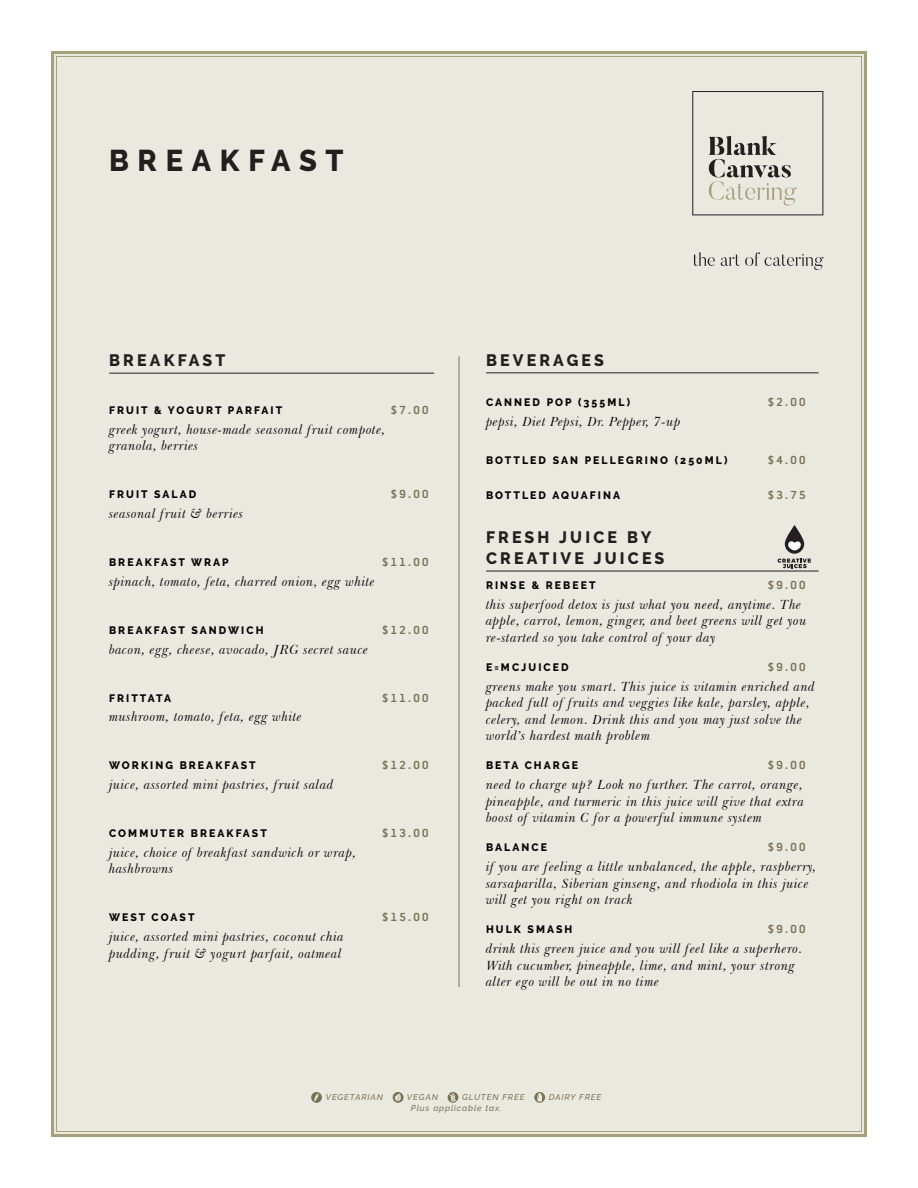
<style>
.page{position:relative;width:918px;height:1188px;background:#fff}
.page>*{position:absolute;margin:0;border:0;box-sizing:border-box;transform-origin:0 0}
.t1{font:800 30px "Raleway";letter-spacing:.3em;color:#231f20}
.t2{font:800 16.5px/21px "Raleway";letter-spacing:.2em;color:#231f20}
.t3{font:italic 13.5px/16.5px "Baskerville BT";letter-spacing:.04em;color:#040503}
.t4{font:700 12px "Anivers";letter-spacing:.2em;color:#757353}
.t5{font:800 10.8px "Raleway";letter-spacing:.2em;color:#040503}
.t6{font:italic 500 8.4px "Raleway";letter-spacing:.1em;color:#757353}
</style>
<div class="page">
<div style="left:51px;top:51px;width:816px;height:1086px;background:#eae9df"></div>
<hr style="left:459px;top:356px;width:1px;height:631px;background:#757353">
<svg style="left:692px;top:91px;width:131px;height:124px;background:#d7d5cc"></svg>
<svg style="left:693px;top:252px;width:22px;height:14px"></svg>
<svg style="left:721px;top:252px;width:103px;height:18px;background:#cfcdc5"></svg>
<svg style="left:311px;top:1092px;width:11px;height:11px"></svg>
<svg style="left:393px;top:1092px;width:11px;height:11px"></svg>
<svg style="left:447px;top:1092px;width:12px;height:11px"></svg>
<svg style="left:534px;top:1092px;width:11px;height:11px"></svg>
<hr style="left:109px;top:373px;width:325px;height:1px;background:#231f20">
<hr style="left:486px;top:373px;width:333px;height:1px;background:#231f20">
<hr style="left:486px;top:571px;width:333px;height:1px;background:#231f20">
<svg style="left:778px;top:559px;width:33px;height:9px"></svg>
<svg style="left:785px;top:525px;width:19px;height:29px"></svg>
<svg style="left:788px;top:541px;width:13px;height:9px"></svg>
<h1 class="t1" style="left:109px;top:143px;width:236px">BREAKFAST</h1>
<p class="t2" style="left:109px;top:350px;width:118px">BREAKFAST</p>
<p class="t5" style="left:109px;top:404px;width:175px">FRUIT &amp; YOGURT PARFAIT</p>
<p class="t4" style="left:391px;top:404px;width:39px">$7.00</p>
<p class="t3" style="left:109px;top:421px;width:278px">greek yogurt, house-made seasonal fruit compote, granola, berries</p>
<p class="t5" style="left:109px;top:489px;width:89px">FRUIT SALAD</p>
<p class="t4" style="left:391px;top:488px;width:39px">$9.00</p>
<p class="t3" style="left:109px;top:505px;width:136px">seasonal fruit &amp; berries</p>
<p class="t5" style="left:109px;top:556px;width:121px">BREAKFAST WRAP</p>
<p class="t4" style="left:382px;top:556px;width:48px">$11.00</p>
<p class="t3" style="left:109px;top:573px;width:267px">spinach, tomato, feta, charred onion, egg white</p>
<p class="t5" style="left:109px;top:624px;width:156px">BREAKFAST SANDWICH</p>
<p class="t4" style="left:382px;top:623px;width:48px">$12.00</p>
<p class="t3" style="left:109px;top:641px;width:261px">bacon, egg, cheese, avocado, JRG secret sauce</p>
<p class="t5" style="left:109px;top:692px;width:63px">FRITTATA</p>
<p class="t4" style="left:382px;top:691px;width:48px">$11.00</p>
<p class="t3" style="left:109px;top:709px;width:194px">mushroom, tomato, feta, egg white</p>
<p class="t5" style="left:109px;top:759px;width:148px">WORKING BREAKFAST</p>
<p class="t4" style="left:382px;top:759px;width:48px">$12.00</p>
<p class="t3" style="left:109px;top:776px;width:226px">juice, assorted mini pastries, fruit salad</p>
<p class="t5" style="left:109px;top:827px;width:159px">COMMUTER BREAKFAST</p>
<p class="t4" style="left:382px;top:827px;width:48px">$13.00</p>
<p class="t3" style="left:109px;top:844px;width:249px">juice, choice of breakfast sandwich or wrap, hashbrowns</p>
<p class="t5" style="left:109px;top:911px;width:87px">WEST COAST</p>
<p class="t4" style="left:382px;top:911px;width:48px">$15.00</p>
<p class="t3" style="left:109px;top:928px;width:236px">juice, assorted mini pastries, coconut chia pudding, fruit &amp; yogurt parfait, oatmeal</p>
<p class="t2" style="left:486px;top:350px;width:119px">BEVERAGES</p>
<p class="t5" style="left:486px;top:396px;width:146px">CANNED POP (355ML)</p>
<p class="t4" style="left:768px;top:396px;width:39px">$2.00</p>
<p class="t3" style="left:486px;top:413px;width:196px">pepsi, Diet Pepsi, Dr. Pepper, 7-up</p>
<p class="t5" style="left:486px;top:454px;width:243px">BOTTLED SAN PELLEGRINO (250ML)</p>
<p class="t4" style="left:768px;top:453px;width:39px">$4.00</p>
<p class="t5" style="left:486px;top:489px;width:136px">BOTTLED AQUAFINA</p>
<p class="t4" style="left:768px;top:488px;width:39px">$3.75</p>
<p class="t2" style="left:486px;top:527px;width:180px">FRESH JUICE BY<br>CREATIVE JUICES</p>
<p class="t5" style="left:486px;top:579px;width:111px">RINSE &amp; REBEET</p>
<p class="t4" style="left:768px;top:578px;width:39px">$9.00</p>
<p class="t3" style="left:486px;top:596px;width:322px">this superfood detox is just what you need, anytime. The apple, carrot, lemon, ginger, and beet greens will get you re-started so you take control of your day</p>
<p class="t5" style="left:486px;top:661px;width:84px">E=MCJUICED</p>
<p class="t4" style="left:768px;top:660px;width:39px">$9.00</p>
<p class="t3" style="left:486px;top:678px;width:331px">greens make you smart. This juice is vitamin enriched and packed full of fruits and veggies like kale, parsley, apple, celery, and lemon. Drink this and you may just solve the world’s hardest math problem</p>
<p class="t5" style="left:486px;top:759px;width:93px">BETA CHARGE</p>
<p class="t4" style="left:768px;top:759px;width:39px">$9.00</p>
<p class="t3" style="left:486px;top:776px;width:320px;text-align:justify">need to charge up? Look no further. The carrot, orange, pineapple, and turmeric in this juice will give that extra boost of vitamin C for a powerful immune system</p>
<p class="t5" style="left:486px;top:841px;width:62px">BALANCE</p>
<p class="t4" style="left:768px;top:841px;width:39px">$9.00</p>
<p class="t3" style="left:486px;top:858px;width:332px">if you are feeling a little unbalanced, the apple, raspberry, sarsaparilla, Siberian ginseng, and rhodiola in this juice will get you right on track</p>
<p class="t5" style="left:486px;top:923px;width:88px">HULK SMASH</p>
<p class="t4" style="left:768px;top:923px;width:39px">$9.00</p>
<p class="t3" style="left:486px;top:940px;width:318px">drink this green juice and you will feel like a superhero.<br>With cucumber, pineapple, lime, and mint, your strong alter ego will be out in no time</p>
<p class="t6" style="left:326px;top:1093px;width:59px">VEGETARIAN</p>
<p class="t6" style="left:407px;top:1093px;width:33px">VEGAN</p>
<p class="t6" style="left:462px;top:1093px;width:64px">GLUTEN FREE</p>
<p class="t6" style="left:549px;top:1093px;width:54px">DAIRY FREE</p>
<p class="t6" style="left:411px;top:1103px;width:92px">Plus applicable tax.</p>
</div>
